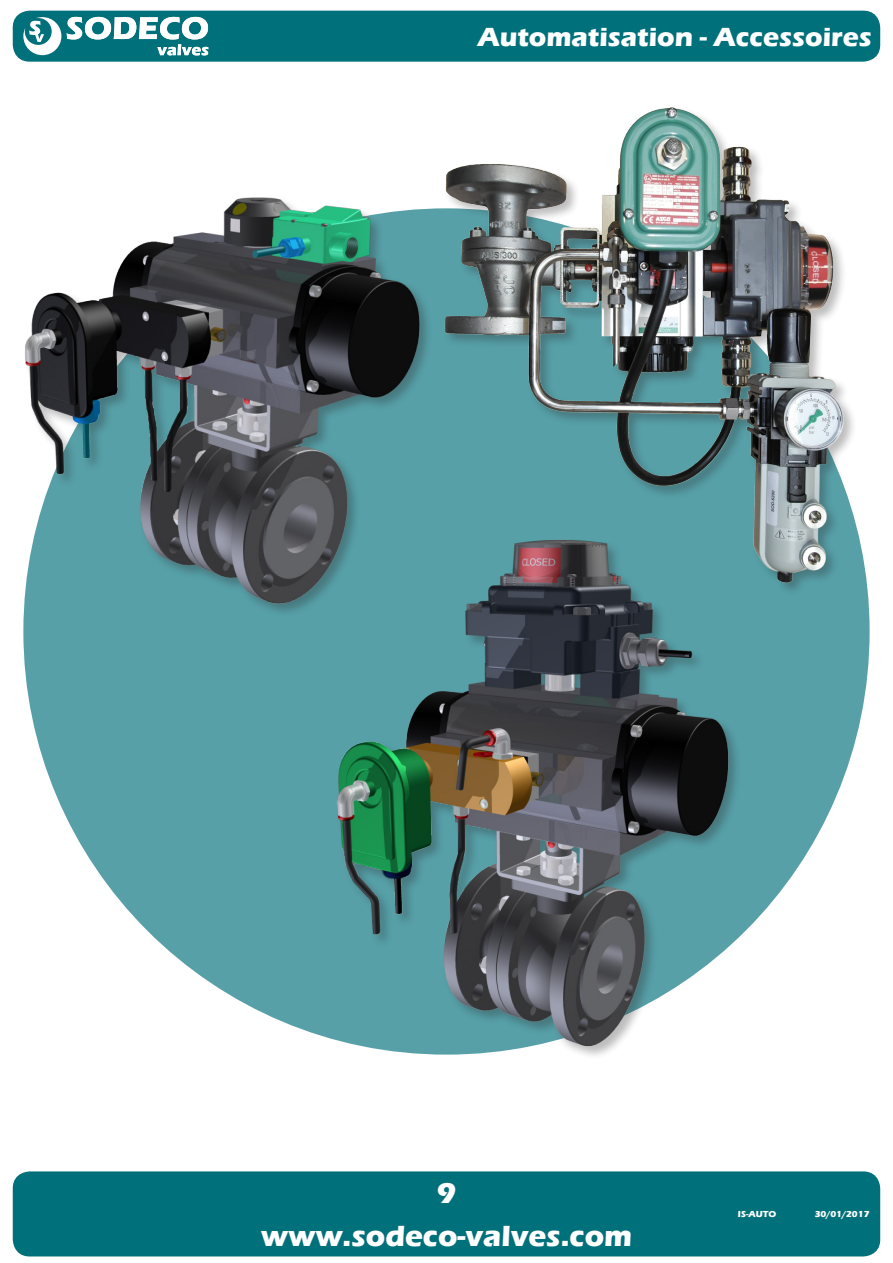
<style>
.page{position:relative;width:893px;height:1263px;background:#fff}
.page>*{position:absolute;margin:0;border:0;box-sizing:border-box;transform-origin:0 0}
.t1{font:700 30px "Eras ITC";color:#fff}
.t2{font:700 27px "Eras ITC";color:#fff}
.t3{font:700 9px "Eras ITC";color:#fff}
</style>
<div class="page">
<div style="left:13px;top:1171px;width:867px;height:85px;background:#00707b;border-radius:17px"></div>
<div style="left:13px;top:11px;width:867px;height:51px;background:#00707b;border-radius:17px"></div>
<div style="left:23px;top:208px;width:847px;height:846px;background:#57a0a8;border-radius:50%"></div>
<div style="left:336px;top:538px;width:405px;height:522px;background:#231f20;opacity:.3"></div>
<img style="left:328px;top:538px;width:407px;height:516px">
<div style="left:443px;top:106px;width:415px;height:490px;background:#231f20;opacity:.3"></div>
<img style="left:441px;top:106px;width:407px;height:481px">
<div style="left:23px;top:196px;width:410px;height:421px;background:#57a0a8"></div>
<img style="left:23px;top:196px;width:402px;height:413px">
<svg style="left:23px;top:17px;width:38px;height:38px"></svg>
<svg style="left:67px;top:17px;width:141px;height:38px"></svg>
<p class="t2" style="left:478px;top:21px;width:396px">Automatisation - Accessoires</p>
<p class="t1" style="left:437px;top:1176px;width:21px">9</p>
<p class="t3" style="left:738px;top:1209px;width:40px">IS-AUTO</p>
<p class="t3" style="left:815px;top:1209px;width:56px">30/01/2017</p>
<p class="t1" style="left:261px;top:1218px;width:373px">www.sodeco-valves.com</p>
</div>
